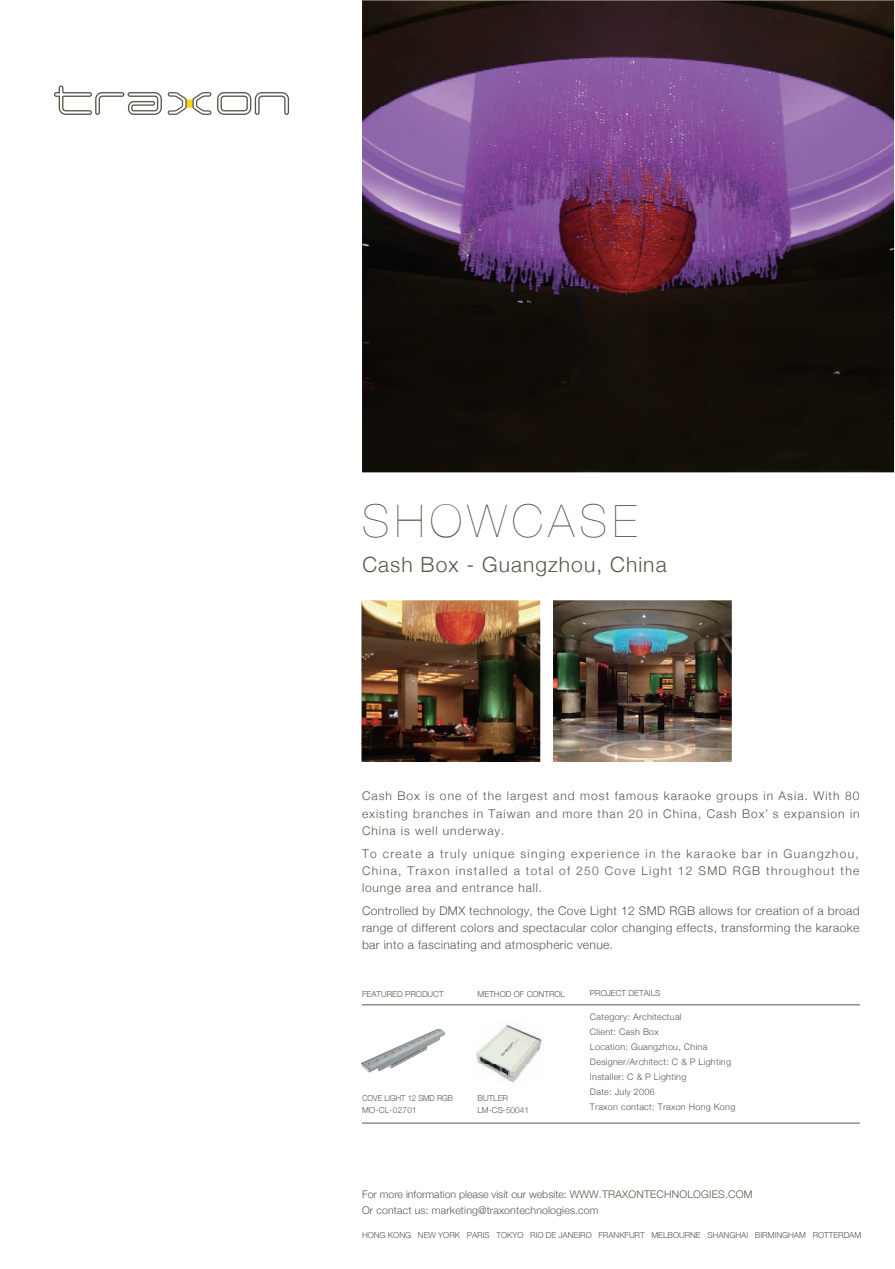
<style>
.page{position:relative;width:895px;height:1269px;background:#fff}
.page>*{position:absolute;margin:0;border:0;box-sizing:border-box;transform-origin:0 0}
.t1{font:200 45px "Helvetica Neue";letter-spacing:.12em;color:#58574a}
.t2{font:300 21px "Helvetica Neue";letter-spacing:.05em;color:#58574a}
.t3{font:300 12px/17.2px "Helvetica Neue";letter-spacing:.075em;color:#58574a;text-align:justify}
.t4{font:300 10.5px/16.5px "Helvetica Neue";letter-spacing:.015em;color:#58574a}
.t5{font:300 9px/15px "Helvetica Neue";letter-spacing:.03em;color:#58574a}
.t6{font:300 8.25px/12px "Helvetica Neue";letter-spacing:-.005em;color:#58574a}
.t7{font:300 8.25px/12px "Helvetica Neue";letter-spacing:-.005em;color:#58574a;scale:.93 1}
</style>
<div class="page">
<svg style="left:54px;top:85px;width:108px;height:30px"></svg>
<svg style="left:168px;top:92px;width:43px;height:23px"></svg>
<svg style="left:217px;top:92px;width:72px;height:23px"></svg>
<img style="left:362px;top:1px;width:531px;height:471px">
<img style="left:361px;top:600px;width:179px;height:162px">
<img style="left:553px;top:600px;width:178px;height:162px">
<svg style="left:362px;top:1004px;width:498px;height:1px"></svg>
<svg style="left:362px;top:1122px;width:498px;height:1px"></svg>
<img style="left:476px;top:1024px;width:66px;height:59px">
<img style="left:361px;top:1029px;width:83px;height:43px">
<h1 class="t1" style="left:362px;top:495px;width:276px">SHOWCASE</h1>
<h2 class="t2" style="left:362px;top:551px;width:305px">Cash Box - Guangzhou, China</h2>
<p class="t3" style="left:362px;top:787px;width:499px">Cash Box is one of the largest and most famous karaoke groups in Asia. With 80 existing branches in Taiwan and more than 20 in China, Cash Box’ s expansion in China is well underway.</p>
<p class="t3" style="left:362px;top:844px;width:498px">To create a truly unique singing experience in the karaoke bar in Guangzhou, China, Traxon installed a total of 250 Cove Light 12 SMD RGB throughout the lounge area and entrance hall.</p>
<p class="t3" style="left:362px;top:901px;width:499px">Controlled by DMX technology, the Cove Light 12 SMD RGB allows for creation of a broad range of different colors and spectacular color changing effects, transforming the karaoke bar into a fascinating and atmospheric venue.</p>
<p class="t6" style="left:362px;top:987px;width:83px">FEATURED PRODUCT</p>
<p class="t7" style="left:362px;top:1091px;width:99px">COVE LIGHT 12 SMD RGB<br>MO-CL-02701</p>
<p class="t6" style="left:477px;top:987px;width:89px">METHOD OF CONTROL</p>
<p class="t6" style="left:477px;top:1091px;width:53px">BUTLER<br>LM-CS-50041</p>
<p class="t6" style="left:589px;top:987px;width:72px">PROJECT DETAILS</p>
<p class="t5" style="left:589px;top:1009px;width:147px">Category: Architectual<br>Client: Cash Box<br>Location: Guangzhou, China<br>Designer/Architect: C &amp; P Lighting<br>Installer: C &amp; P Lighting<br>Date: July 2006<br>Traxon contact: Traxon Hong Kong</p>
<p class="t4" style="left:362px;top:1185px;width:392px">For more information please visit our website: WWW.TRAXONTECHNOLOGIES.COM<br>Or contact us: marketing@traxontechnologies.com</p>
<p class="t6" style="left:362px;top:1228px;width:500px">HONG KONG NEW YORK PARIS TOKYO RIO DE JANEIRO FRANKFURT MELBOURNE SHANGHAI BIRMINGHAM ROTTERDAM</p>
</div>
